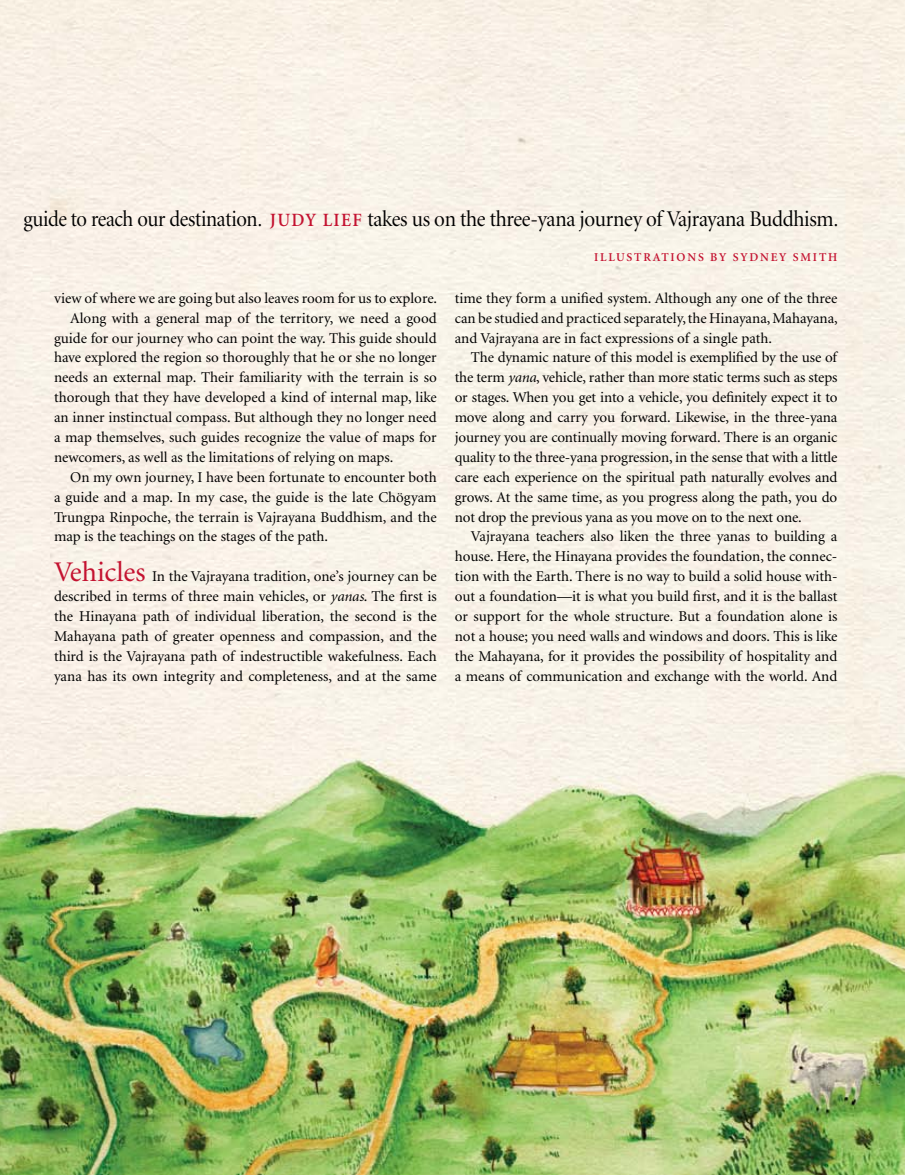
<style>
.page{position:relative;width:905px;height:1175px;background:#fff}
.page>*{position:absolute;margin:0;border:0;box-sizing:border-box;transform-origin:0 0}
.t1{font:22.5px "Minion Display";letter-spacing:-.015em;color:#000;scale:.92 1}
.t2{font:15px/19.8px "Minion";color:#000;text-align:justify}
.t3{font:600 12px "Minion";letter-spacing:.15em;color:#c41230}
.s1{font-family:"Minion";font-weight:600;font-size:18.75px;color:#c41230}
.s2{font-size:28.5px;color:#c41230}
.s3{font-style:italic}
</style>
<div class="page">
<img style="left:0;top:0;width:904px;height:1174px">
<h1 class="t1" style="left:23px;top:208px;width:887px">guide to reach our destination. <span class="s1">JUDY LIEF</span> takes us on the three-yana journey of Vajrayana Buddhism.</h1>
<p class="t3" style="left:594px;top:251px;width:245px">ILLUSTRATIONS BY SYDNEY SMITH</p>
<p class="t2" style="left:54px;top:289px;width:385px">view of where we are going but also leaves room for us to explore.</p>
<p class="t2" style="left:70px;top:308px;width:368px">Along with a general map of the territory, we need a good</p>
<p class="t2" style="left:54px;top:328px;width:384px">guide for our journey who can point the way. This guide should</p>
<p class="t2" style="left:54px;top:348px;width:384px">have explored the region so thoroughly that he or she no longer</p>
<p class="t2" style="left:54px;top:368px;width:384px">needs an external map. Their familiarity with the terrain is so</p>
<p class="t2" style="left:54px;top:388px;width:384px">thorough that they have developed a kind of internal map, like</p>
<p class="t2" style="left:54px;top:408px;width:384px">an inner instinctual compass. But although they no longer need</p>
<p class="t2" style="left:54px;top:428px;width:384px">a map themselves, such guides recognize the value of maps for</p>
<p class="t2" style="left:54px;top:448px;width:341px">newcomers, as well as the limitations of relying on maps.</p>
<p class="t2" style="left:70px;top:467px;width:368px">On my own journey, I have been fortunate to encounter both</p>
<p class="t2" style="left:54px;top:487px;width:384px">a guide and a map. In my case, the guide is the late Chögyam</p>
<p class="t2" style="left:54px;top:507px;width:384px">Trungpa Rinpoche, the terrain is Vajrayana Buddhism, and the</p>
<p class="t2" style="left:54px;top:527px;width:276px">map is the teachings on the stages of the path.</p>
<p class="t2" style="left:54px;top:567px;width:384px"><span class="s2">Vehicles</span> In the Vajrayana tradition, one’s journey can be described in terms of three main vehicles, or <span class="s3">yanas</span>. The first is the Hinayana path of individual liberation, the second is the Mahayana path of greater openness and compassion, and the third is the Vajrayana path of indestructible wakefulness. Each yana has its own integrity and completeness, and at the same</p>
<p class="t2" style="left:455px;top:288px;width:384px">time they form a unified system. Although any one of the three can be studied and practiced separately, the Hinayana, Mahayana, and Vajrayana are in fact expressions of a single path.</p>
<p class="t2" style="left:455px;top:348px;width:384px;text-indent:16px">The dynamic nature of this model is exemplified by the use of the term <span class="s3">yana</span>, vehicle, rather than more static terms such as steps or stages. When you get into a vehicle, you definitely expect it to move along and carry you forward. Likewise, in the three-yana journey you are continually moving forward. There is an organic quality to the three-yana progression, in the sense that with a little care each experience on the spiritual path naturally evolves and grows. At the same time, as you progress along the path, you do not drop the previous yana as you move on to the next one.</p>
<p class="t2" style="left:455px;top:527px;width:384px;text-indent:16px">Vajrayana teachers also liken the three yanas to building a house. Here, the Hinayana provides the foundation, the connec&shy;tion with the Earth. There is no way to build a solid house with&shy;out a foundation—it is what you build first, and it is the ballast or support for the whole structure. But a foundation alone is not a house; you need walls and windows and doors. This is like the Mahayana, for it provides the possibility of hospitality and a means of communication and exchange with the world. And</p>
</div>
